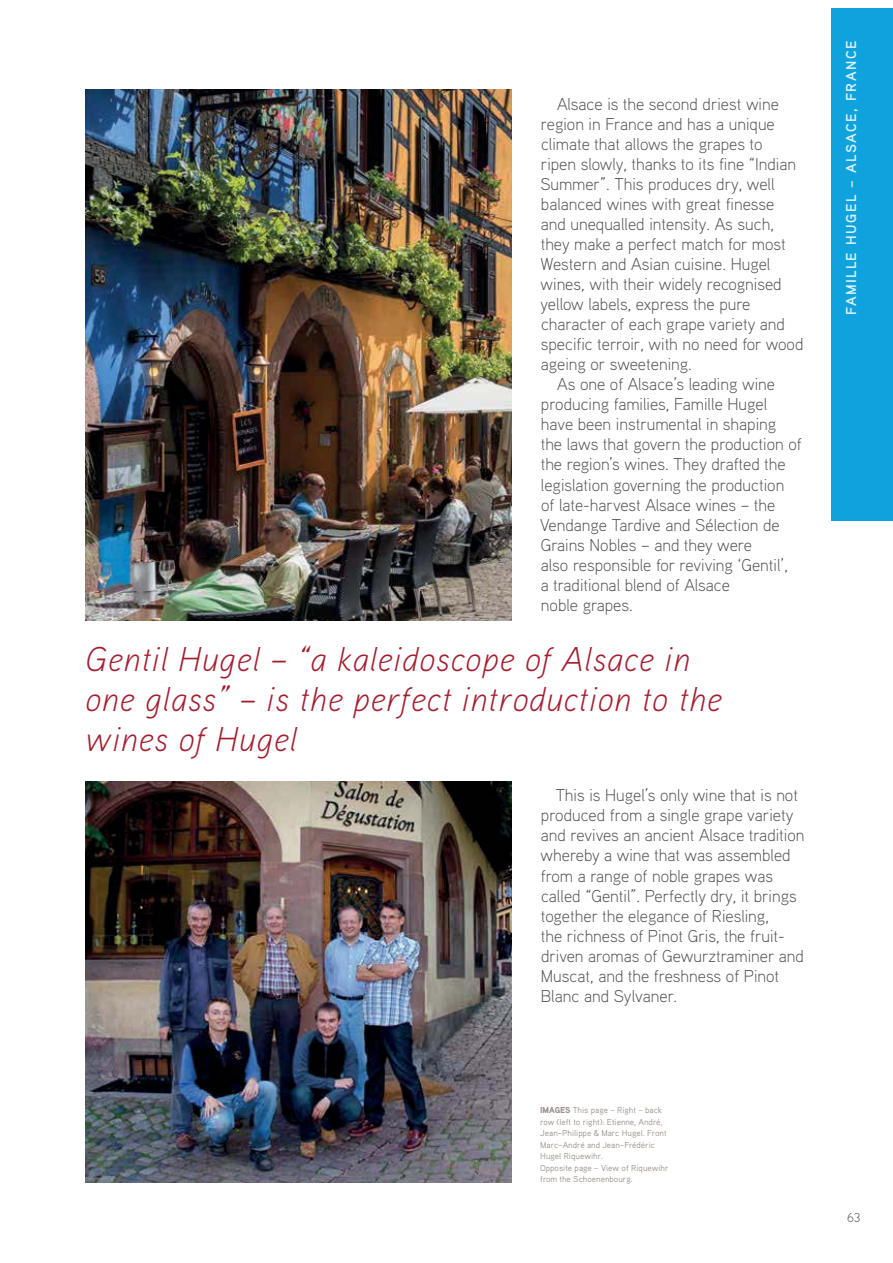
<style>
.page{position:relative;width:893px;height:1263px;background:#fff}
.page>*{position:absolute;margin:0;border:0;box-sizing:border-box;transform-origin:0 0}
.t1{font:italic 300 34.35px/40px "Aaux Pro OT";letter-spacing:.02em;color:#a31f30}
.t2{font:300 17.25px/20.1px "Aaux Pro OT";color:#4f5253}
.t3{font:700 14.25px "Aaux Pro OT";letter-spacing:.1em;color:#def2f7}
.t4{font:300 12.9px "Aaux Pro OT";color:#4f5253}
.t5{font:8.55px/11.4px "Aaux Pro OT";color:#9b908a}
.s1{font-weight:900}
</style>
<div class="page">
<img style="left:85px;top:89px;width:426px;height:532px">
<img style="left:85px;top:781px;width:426px;height:401px">
<div style="left:831px;top:8px;width:62px;height:513px;background:#10a2dc"></div>
<p class="t2" style="left:557px;top:95px;width:223px">Alsace is the second driest wine</p>
<p class="t2" style="left:541px;top:115px;width:235px">region in France and has a unique</p>
<p class="t2" style="left:541px;top:135px;width:223px">climate that allows the grapes to</p>
<p class="t2" style="left:541px;top:155px;width:257px">ripen slowly, thanks to its fine “Indian</p>
<p class="t2" style="left:540px;top:175px;width:236px">Summer”. This produces dry, well</p>
<p class="t2" style="left:541px;top:195px;width:235px">balanced wines with great finesse</p>
<p class="t2" style="left:541px;top:215px;width:235px">and unequalled intensity. As such,</p>
<p class="t2" style="left:541px;top:235px;width:247px">they make a perfect match for most</p>
<p class="t2" style="left:540px;top:255px;width:231px">Western and Asian cuisine. Hugel</p>
<p class="t2" style="left:541px;top:275px;width:243px">wines, with their widely recognised</p>
<p class="t2" style="left:540px;top:295px;width:212px">yellow labels, express the pure</p>
<p class="t2" style="left:541px;top:315px;width:245px">character of each grape variety and</p>
<p class="t2" style="left:541px;top:335px;width:264px">specific terroir, with no need for wood</p>
<p class="t2" style="left:541px;top:356px;width:153px">ageing or sweetening.</p>
<p class="t2" style="left:557px;top:376px;width:219px">As one of Alsace’s leading wine</p>
<p class="t2" style="left:541px;top:396px;width:228px">producing families, Famille Hugel</p>
<p class="t2" style="left:541px;top:416px;width:237px">have been instrumental in shaping</p>
<p class="t2" style="left:541px;top:436px;width:263px">the laws that govern the production of</p>
<p class="t2" style="left:541px;top:456px;width:246px">the region’s wines. They drafted the</p>
<p class="t2" style="left:541px;top:476px;width:245px">legislation governing the production</p>
<p class="t2" style="left:541px;top:496px;width:236px">of late-harvest Alsace wines – the</p>
<p class="t2" style="left:540px;top:516px;width:241px">Vendange Tardive and Sélection de</p>
<p class="t2" style="left:541px;top:536px;width:213px">Grains Nobles – and they were</p>
<p class="t2" style="left:541px;top:556px;width:249px">also responsible for reviving ‘Gentil’,</p>
<p class="t2" style="left:541px;top:576px;width:191px">a traditional blend of Alsace</p>
<p class="t2" style="left:541px;top:596px;width:93px">noble grapes.</p>
<h1 class="t1" style="left:85px;top:643px;width:638px">Gentil Hugel – “a kaleidoscope of Alsace in one glass” – is the perfect introduction to the wines of Hugel</h1>
<p class="t2" style="left:541px;top:787px;width:265px;text-indent:15px">This is Hugel’s only wine that is not produced from a single grape variety and revives an ancient Alsace tradition whereby a wine that was assembled from a range of noble grapes was called “Gentil”. Perfectly dry, it brings together the elegance of Riesling,<br>the richness of Pinot Gris, the fruit&shy;driven aromas of Gewurztraminer and Muscat, and the freshness of Pinot Blanc and Sylvaner.</p>
<p class="t5" style="left:540px;top:1105px;width:130px"><span class="s1">IMAGES</span> This page – Right – back row (left to right): Etienne, André,<br>Jean–Philippe &amp; Marc Hugel. Front<br>Marc–André and Jean–Frédéric<br>Hugel Riquewihr.<br>Opposite page – View of Riquewihr from the Schoenenbourg.</p>
<p class="t3" style="left:846px;top:315px;width:276px;rotate:-90deg">FAMILLE HUGEL – ALSACE, FRANCE</p>
<p class="t4" style="left:847px;top:1213px;width:15px">63</p>
</div>
